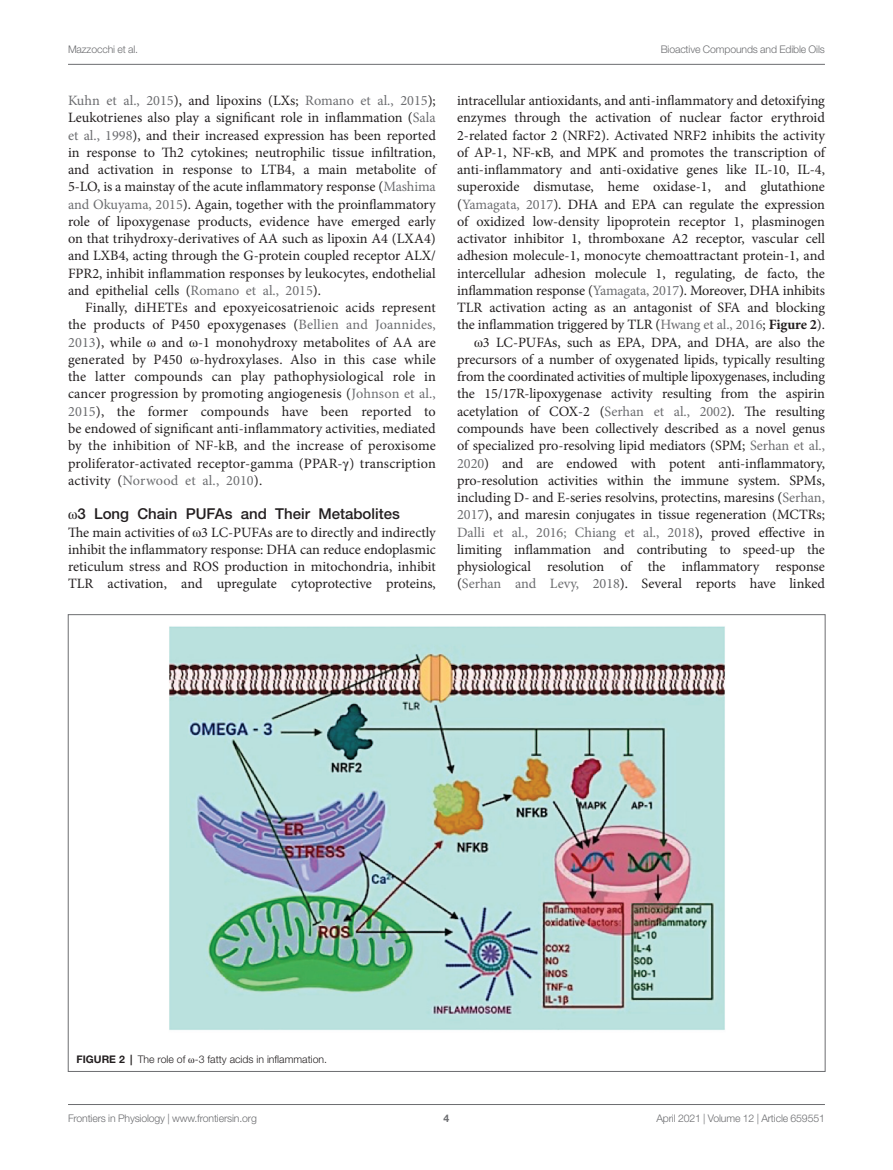
<style>
.page{position:relative;width:893px;height:1170px;background:#fff}
.page>*{position:absolute;margin:0;border:0;box-sizing:border-box;transform-origin:0 0}
.HEAD_3{font:500 15px "Helvetica Neue LT Std";color:#231f20}
.TEXT{font:14.25px/17.2px "Minion Pro";color:#231f20;text-align:justify}
.TEXT_FLUSH{font:14.25px/17.2px "Minion Pro";letter-spacing:-.01em;color:#231f20;text-align:justify}
.t1{font:300 10.5px "Helvetica Neue LT Std";letter-spacing:-.015em;color:#6c6d70}
.FIG_LEG{font:300 10.5px "Helvetica Neue LT Std";color:#231f20}
.t2{font:700 10.5px "Helvetica Neue LT Std";color:#6c6d70}
.s1{color:#6c6d70}
.s2{font-family:"STIX General"}
.s3{font-family:"STIX General";font-weight:400}
.s4{font-weight:700}
</style>
<div class="page">
<hr style="left:68px;top:64px;width:757px;height:1px;background:#6c6d70">
<hr style="left:68px;top:1104px;width:757px;height:1px;background:#6c6d70">
<img style="left:169px;top:626px;width:556px;height:404px">
<p class="t1" style="left:68px;top:42px;width:72px">Mazzocchi et al.</p>
<p class="t1" style="left:661px;top:42px;width:166px">Bioactive Compounds and Edible Oils</p>
<p class="TEXT" style="left:68px;top:92px;width:369px"><span class="s1">Kuhn et al., 2015</span>), and lipoxins (LXs; <span class="s1">Romano et al., 2015</span>); Leukotrienes also play a significant role in inflammation (<span class="s1">Sala et al., 1998</span>), and their increased expression has been reported in response to Th2 cytokines; neutrophilic tissue infiltration, and activation in response to LTB4, a main metabolite of 5-LO, is a mainstay of the acute inflammatory response (<span class="s1">Mashima and Okuyama, 2015</span>). Again, together with the proinflammatory role of lipoxygenase products, evidence have emerged early on that trihydroxy-derivatives of AA such as lipoxin A4 (LXA4) and LXB4, acting through the G-protein coupled receptor ALX/ FPR2, inhibit inflammation responses by leukocytes, endothelial and epithelial cells (<span class="s1">Romano et al., 2015</span>).</p>
<p class="TEXT" style="left:68px;top:299px;width:369px;text-indent:17px">Finally, diHETEs and epoxyeicosatrienoic acids represent the products of P450 epoxygenases (<span class="s1">Bellien and Joannides, 2013</span>), while <span class="s2">ω</span> and <span class="s2">ω</span>-1 monohydroxy metabolites of AA are generated by P450 <span class="s2">ω</span>-hydroxylases. Also in this case while the latter compounds can play pathophysiological role in cancer progression by promoting angiogenesis (<span class="s1">Johnson et al., 2015</span>), the former compounds have been reported to be endowed of significant anti-inflammatory activities, mediated by the inhibition of NF-kB, and the increase of peroxisome proliferator-activated receptor-gamma (PPAR-<span class="s2">γ</span>) transcription activity (<span class="s1">Norwood et al., 2010</span>).</p>
<p class="HEAD_3" style="left:68px;top:505px;width:333px"><span class="s3">ω</span>3 Long Chain PUFAs and Their Metabolites</p>
<p class="TEXT_FLUSH" style="left:68px;top:523px;width:369px">The main activities of <span class="s2">ω</span>3 LC-PUFAs are to directly and indirectly inhibit the inflammatory response: DHA can reduce endoplasmic reticulum stress and ROS production in mitochondria, inhibit TLR activation, and upregulate cytoprotective proteins,</p>
<p class="TEXT_FLUSH" style="left:457px;top:92px;width:369px">intracellular antioxidants, and anti-inflammatory and detoxifying enzymes through the activation of nuclear factor erythroid 2-related factor 2 (NRF2). Activated NRF2 inhibits the activity of AP-1, NF-<span class="s2">κ</span>B, and MPK and promotes the transcription of anti-inflammatory and anti-oxidative genes like IL-10, IL-4, superoxide dismutase, heme oxidase-1, and glutathione (<span class="s1">Yamagata, 2017</span>). DHA and EPA can regulate the expression of oxidized low-density lipoprotein receptor 1, plasminogen activator inhibitor 1, thromboxane A2 receptor, vascular cell adhesion molecule-1, monocyte chemoattractant protein-1, and intercellular adhesion molecule 1, regulating, de facto, the inflammation response (<span class="s1">Yamagata, 2017</span>). Moreover, DHA inhibits TLR activation acting as an antagonist of SFA and blocking the inflammation triggered by TLR (<span class="s1">Hwang et al., 2016</span>; <span class="s4">Figure 2</span>).</p>
<p class="TEXT" style="left:457px;top:333px;width:369px;text-indent:17px"><span class="s2">ω</span>3 LC-PUFAs, such as EPA, DPA, and DHA, are also the precursors of a number of oxygenated lipids, typically resulting from the coordinated activities of multiple lipoxygenases, including the 15/17R-lipoxygenase activity resulting from the aspirin acetylation of COX-2 (<span class="s1">Serhan et al., 2002</span>). The resulting compounds have been collectively described as a novel genus of specialized pro-resolving lipid mediators (SPM; <span class="s1">Serhan et al., 2020</span>) and are endowed with potent anti-inflammatory, pro-resolution activities within the immune system. SPMs, including D- and E-series resolvins, protectins, maresins (<span class="s1">Serhan, 2017</span>), and maresin conjugates in tissue regeneration (MCTRs; <span class="s1">Dalli et al., 2016; Chiang et al., 2018</span>), proved effective in limiting inflammation and contributing to speed-up the physiological resolution of the inflammatory response (<span class="s1">Serhan and Levy, 2018</span>). Several reports have linked</p>
<p class="FIG_LEG" style="left:77px;top:1052px;width:252px"><span class="s4">FIGURE 2 |</span> The role of <span class="s3">ω</span>-3 fatty acids in inflammation.</p>
<p class="t1" style="left:68px;top:1111px;width:190px">Frontiers in Physiology | www.frontiersin.org</p>
<p class="t2" style="left:444px;top:1111px;width:7px">4</p>
<p class="t1" style="left:656px;top:1111px;width:170px">April 2021 | Volume 12 | Article 659551</p>
</div>
